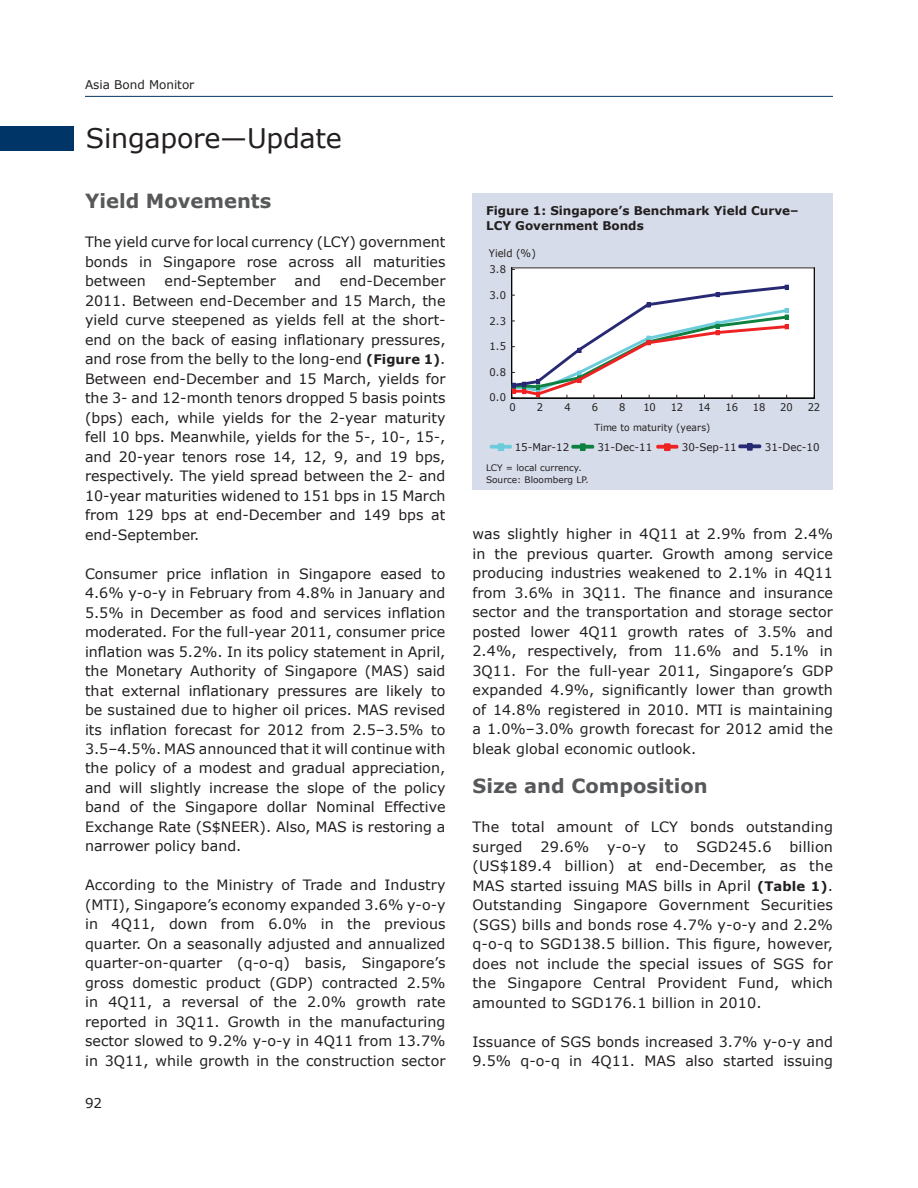
<style>
.page{position:relative;width:918px;height:1188px;background:#fff}
.page>*{position:absolute;margin:0;border:0;box-sizing:border-box;transform-origin:0 0}
.t1{font:27px "Verdana";letter-spacing:-.01em;color:#231f20}
.t2{font:700 19.5px "Verdana";color:#57585a}
.t3{font:14.25px/19.5px "Verdana";color:#231f20;text-align:justify}
.t4{font:13.5px "Verdana";color:#231f20}
.t5{font:700 12px/15px "Verdana";color:#231f20}
.t6{font:12px "Verdana";color:#231f20}
.t7{font:10.5px "Verdana";color:#231f20;scale:.94 1}
.t8{font:10.5px "Verdana";color:#231f20}
.t9{font:9.75px "Verdana";letter-spacing:.005em;color:#231f20;scale:.94 1}
.t10{font:9px/12px "Verdana";color:#231f20}
.s1{font-weight:700;font-size:13.2px}
</style>
<div class="page">
<hr style="left:85px;top:96px;width:748px;height:1px;background:#003667">
<div style="left:0;top:126px;width:74px;height:25px;background:#003667"></div>
<div style="left:472px;top:193px;width:361px;height:297px;background:#d6dce9"></div>
<div style="left:511px;top:268px;width:303px;height:130px;background:#fff"></div>
<hr style="left:814px;top:268px;width:1px;height:130px;background:#050504">
<hr style="left:511px;top:268px;width:1px;height:130px;background:#050504">
<hr style="left:512px;top:398px;width:302px;height:1px;background:#050504">
<svg style="left:490px;top:445px;width:22px;height:4px"></svg>
<svg style="left:496px;top:443px;width:9px;height:8px"></svg>
<svg style="left:571px;top:445px;width:23px;height:4px"></svg>
<svg style="left:579px;top:443px;width:8px;height:8px"></svg>
<svg style="left:656px;top:445px;width:22px;height:4px"></svg>
<svg style="left:663px;top:443px;width:9px;height:8px"></svg>
<svg style="left:738px;top:444px;width:23px;height:4px"></svg>
<svg style="left:746px;top:443px;width:8px;height:8px"></svg>
<svg style="left:511px;top:285px;width:278px;height:114px"></svg>
<p class="t6" style="left:85px;top:77px;width:111px">Asia Bond Monitor</p>
<h1 class="t1" style="left:86px;top:121px;width:258px">Singapore—Update</h1>
<h2 class="t2" style="left:85px;top:188px;width:188px">Yield Movements</h2>
<p class="t3" style="left:85px;top:232px;width:362px">The yield curve for local currency (LCY) government bonds in Singapore rose across all maturities between</p>
<p class="t3" style="left:85px;top:271px;width:362px;text-indent:255px">end-December 2011. Between end-December and 15 March, the yield curve steepened as yields fell at the short&shy;end on the back of easing inflationary pressures, and rose from the belly to the long-end <span class="s1">(Figure 1)</span>.<br>Between end-December and 15 March, yields for the 3- and 12-month tenors dropped 5 basis points (bps) each, while yields for the 2-year maturity fell 10 bps. Meanwhile, yields for the 5-, 10-, 15-, and 20-year tenors rose 14, 12, 9, and 19 bps, respectively. The yield spread between the 2- and 10-year maturities widened to 151 bps in 15 March from 129 bps at end-December and 149 bps at end-September.</p>
<p class="t3" style="left:85px;top:564px;width:362px">Consumer price inflation in Singapore eased to 4.6% y-o-y in February from 4.8% in January and 5.5% in December as food and services inflation moderated. For the full-year 2011, consumer price inflation was 5.2%. In its policy statement in April, the Monetary Authority of Singapore (MAS) said that external inflationary pressures are likely to be sustained due to higher oil prices. MAS revised its inflation forecast for 2012 from 2.5–3.5% to 3.5–4.5%. MAS announced that it will continue with the policy of a modest and gradual appreciation, and will slightly increase the slope of the policy band of the Singapore dollar Nominal Effective Exchange Rate (S$NEER). Also, MAS is restoring a narrower policy band.</p>
<p class="t3" style="left:85px;top:876px;width:362px">According to the Ministry of Trade and Industry (MTI), Singapore’s economy expanded 3.6% y-o-y in 4Q11, down from 6.0% in the previous quarter. On a seasonally adjusted and annualized quarter-on-quarter (q-o-q) basis, Singapore’s gross domestic product (GDP) contracted 2.5% in 4Q11, a reversal of the 2.0% growth rate reported in 3Q11. Growth in the manufacturing sector slowed to 9.2% y-o-y in 4Q11 from 13.7% in 3Q11, while growth in the construction sector</p>
<p class="t3" style="left:165px;top:271px;width:113px">end-September</p>
<p class="t3" style="left:295px;top:271px;width:28px">and</p>
<p class="t4" style="left:85px;top:1095px;width:19px">92</p>
<p class="t5" style="left:486px;top:203px;width:314px">Figure 1: Singapore’s Benchmark Yield Curve–<br>LCY Government Bonds</p>
<p class="t7" style="left:489px;top:247px;width:52px">Yield (%)</p>
<p class="t7" style="left:490px;top:263px;width:19px">3.8</p>
<p class="t7" style="left:490px;top:288px;width:19px">3.0</p>
<p class="t7" style="left:490px;top:314px;width:19px">2.3</p>
<p class="t7" style="left:490px;top:340px;width:19px">1.5</p>
<p class="t7" style="left:490px;top:365px;width:19px">0.8</p>
<p class="t7" style="left:490px;top:391px;width:19px">0.0</p>
<p class="t7" style="left:510px;top:401px;width:8px">0</p>
<p class="t7" style="left:537px;top:401px;width:8px">2</p>
<p class="t7" style="left:564px;top:401px;width:8px">4</p>
<p class="t7" style="left:592px;top:401px;width:8px">6</p>
<p class="t7" style="left:619px;top:401px;width:8px">8</p>
<p class="t7" style="left:643px;top:401px;width:15px">10</p>
<p class="t7" style="left:671px;top:401px;width:15px">12</p>
<p class="t7" style="left:698px;top:401px;width:15px">14</p>
<p class="t7" style="left:726px;top:401px;width:15px">16</p>
<p class="t7" style="left:753px;top:401px;width:15px">18</p>
<p class="t7" style="left:780px;top:401px;width:15px">20</p>
<p class="t7" style="left:808px;top:401px;width:15px">22</p>
<p class="t8" style="left:515px;top:440px;width:56px">15-Mar-12</p>
<p class="t8" style="left:597px;top:440px;width:56px">31-Dec-11</p>
<p class="t8" style="left:682px;top:440px;width:56px">30-Sep-11</p>
<p class="t8" style="left:765px;top:440px;width:56px">31-Dec-10</p>
<p class="t9" style="left:595px;top:421px;width:125px">Time to maturity (years)</p>
<p class="t10" style="left:486px;top:462px;width:104px">LCY = local currency.<br>Source: Bloomberg LP.</p>
<p class="t3" style="left:472px;top:525px;width:362px">was slightly higher in 4Q11 at 2.9% from 2.4% in the previous quarter. Growth among service producing industries weakened to 2.1% in 4Q11 from 3.6% in 3Q11. The finance and insurance sector and the transportation and storage sector posted lower 4Q11 growth rates of 3.5% and 2.4%, respectively, from 11.6% and 5.1% in 3Q11. For the full-year 2011, Singapore’s GDP expanded 4.9%, significantly lower than growth of 14.8% registered in 2010. MTI is maintaining a 1.0%–3.0% growth forecast for 2012 amid the bleak global economic outlook.</p>
<h2 class="t2" style="left:472px;top:773px;width:237px">Size and Composition</h2>
<p class="t3" style="left:472px;top:817px;width:362px">The total amount of LCY bonds outstanding surged</p>
<p class="t3" style="left:472px;top:837px;width:362px;text-indent:317px">billion (US$189.4 billion) at end-December, as the MAS started issuing MAS bills in April <span class="s1">(Table 1)</span>.<br>Outstanding Singapore Government Securities (SGS) bills and bonds rose 4.7% y-o-y and 2.2% q-o-q to SGD138.5 billion. This figure, however, does not include the special issues of SGS for the Singapore Central Provident Fund, which amounted to SGD176.1 billion in 2010.</p>
<p class="t3" style="left:472px;top:1032px;width:362px">Issuance of SGS bonds increased 3.7% y-o-y and<br>9.5% q-o-q in 4Q11. MAS also started issuing</p>
<p class="t3" style="left:540px;top:837px;width:50px">29.6%</p>
<p class="t3" style="left:607px;top:837px;width:40px">y-o-y</p>
<p class="t3" style="left:664px;top:837px;width:16px">to</p>
<p class="t3" style="left:697px;top:837px;width:76px">SGD245.6</p>
</div>
